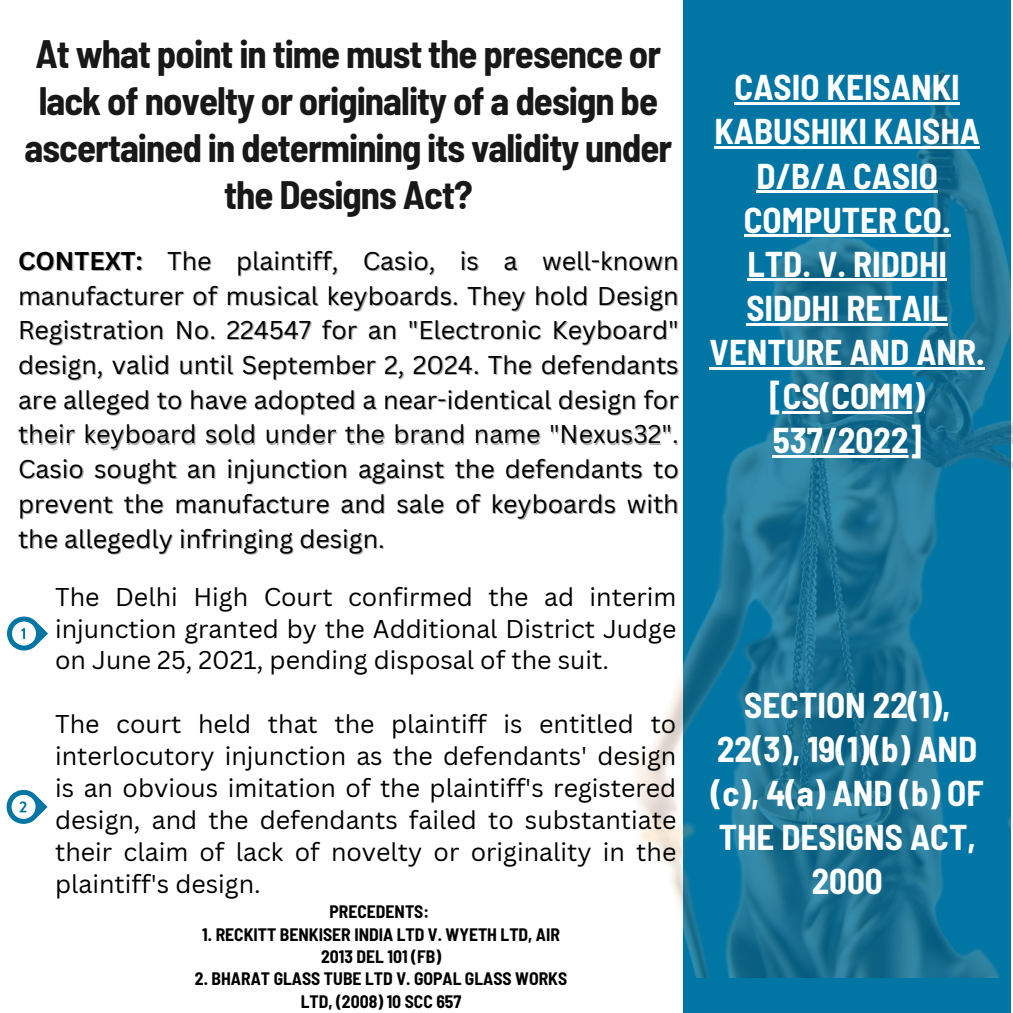
<style>
.page{position:relative;width:1013px;height:1013px;background:#fff}
.page>*{position:absolute;margin:0;border:0;box-sizing:border-box;transform-origin:0 0}
.t1{font:700 semi-condensed 38.75px/46.9px "Barlow";letter-spacing:-.025em;color:#181818;text-align:center}
.t2{font:700 semi-condensed 35px/44px "Barlow";color:#fff;text-align:center}
.t3{font:25px/34.8px "Canva Sans";color:#000;text-align:justify}
.t4{font:700 semi-condensed 17.62px/22.2px "Barlow";color:#000;text-align:center}
.s1{font-weight:700}
</style>
<div class="page">
<div style="left:683px;top:0;width:328px;height:1012px;background:#0175a4"></div>
<img style="left:634px;top:70px;width:378px;height:907px">
<hr style="left:734px;top:102px;width:225px;height:3px;background:#fff">
<hr style="left:714px;top:146px;width:266px;height:3px;background:#fff">
<hr style="left:756px;top:190px;width:182px;height:3px;background:#fff">
<hr style="left:743px;top:234px;width:207px;height:3px;background:#fff">
<hr style="left:747px;top:278px;width:200px;height:3px;background:#fff">
<hr style="left:746px;top:322px;width:202px;height:3px;background:#fff">
<hr style="left:709px;top:367px;width:275px;height:2px;background:#fff">
<svg style="left:769px;top:411px;width:13px;height:2px"></svg>
<hr style="left:782px;top:411px;width:143px;height:2px;background:#fff">
<hr style="left:772px;top:455px;width:149px;height:3px;background:#fff">
<svg style="left:7px;top:616px;width:41px;height:35px"></svg>
<svg style="left:6px;top:789px;width:41px;height:35px"></svg>
<h1 class="t1" style="left:25px;top:30px;width:649px">At what point in time must the presence or lack of novelty or originality of a design be ascertained in determining its validity under the Designs Act?</h1>
<p class="t3" style="left:18px;top:243px;width:662px"><span class="s1">CONTEXT:</span> The plaintiff, Casio, is a well-known manufacturer of musical keyboards. They hold Design Registration No. 224547 for an "Electronic Keyboard" design, valid until September 2, 2024. The defendants are alleged to have adopted a near-identical design for their keyboard sold under the brand name "Nexus32".<br>Casio sought an injunction against the defendants to prevent the manufacture and sale of keyboards with the allegedly infringing design.</p>
<p class="t3" style="left:55px;top:580px;width:623px;line-height:31.9px">The Delhi High Court confirmed the ad interim injunction granted by the Additional District Judge on June 25, 2021, pending disposal of the suit.</p>
<p class="t3" style="left:55px;top:707px;width:623px;line-height:31.9px">The court held that the plaintiff is entitled to interlocutory injunction as the defendants' design is an obvious imitation of the plaintiff's registered design, and the defendants failed to substantiate their claim of lack of novelty or originality in the plaintiff's design.</p>
<p class="t4" style="left:329px;top:900px;width:101px">PRECEDENTS:</p>
<p class="t4" style="left:202px;top:922px;width:359px">1. RECKITT BENKISER INDIA LTD V. WYETH LTD, AIR<br>2013 DEL 101 (FB)</p>
<p class="t4" style="left:195px;top:967px;width:374px">2. BHARAT GLASS TUBE LTD V. GOPAL GLASS WORKS<br>LTD, (2008) 10 SCC 657</p>
<h2 class="t2" style="left:709px;top:64px;width:277px">CASIO KEISANKI<br>KABUSHIKI KAISHA<br>D/B/A CASIO<br>COMPUTER CO.<br>LTD. V. RIDDHI<br>SIDDHI RETAIL<br>VENTURE AND ANR. [CS(COMM)<br>537/2022]</h2>
<h2 class="t2" style="left:719px;top:297px;width:258px">S RAJASEEKARAN<br>V. UNION OF INDIA<br>AND OTHERS [2024 INSC 37]</h2>
<h2 class="t2" style="left:711px;top:681px;width:274px">SECTION 22(1),<br>22(3), 19(1)(b) AND (c), 4(a) AND (b) OF<br>THE DESIGNS ACT,<br>2000</h2>
</div>
